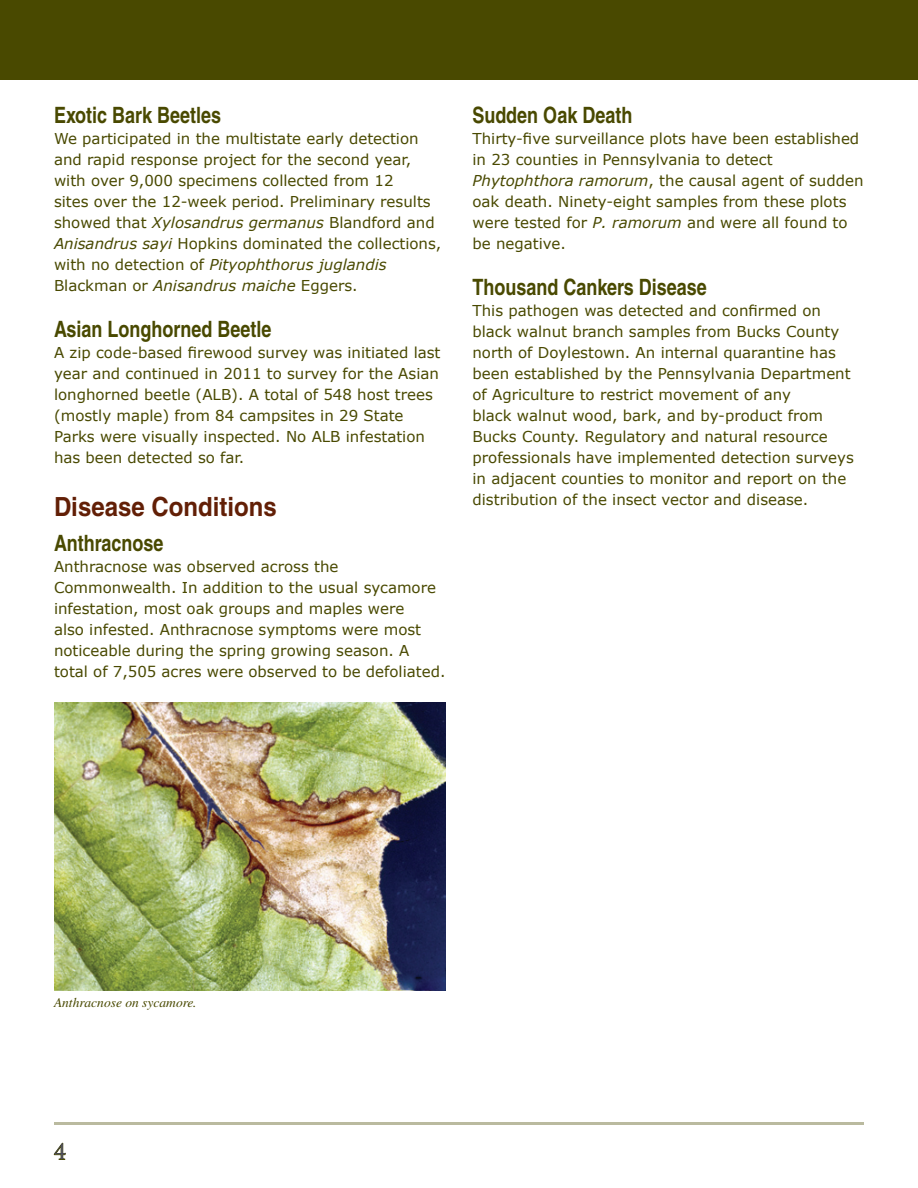
<style>
.page{position:relative;width:918px;height:1188px;background:#fff}
.page>*{position:absolute;margin:0;border:0;box-sizing:border-box;transform-origin:0 0}
.heading1{font:700 26.4px "Helvetica LT Std";color:#621f06;scale:.91 1}
.heading2{font:700 22.5px "Helvetica LT Std";color:#494900;scale:.8 1}
.t1{font:21px "Trajan Pro";color:#49495a}
.text_body1{font:15px/21px "Verdana";color:#494900}
.t2{font:italic 13.5px "Times";color:#494900}
.s1{font-style:italic}
</style>
<div class="page">
<div style="left:0;top:0;width:918px;height:79px;background:#494900"></div>
<svg style="left:54px;top:1143px;width:12px;height:17px"></svg>
<hr style="left:54px;top:1122px;width:810px;height:3px;background:#494900">
<img style="left:54px;top:703px;width:392px;height:288px">
<p class="heading2" style="left:54px;top:101px;width:210px">Exotic Bark Beetles</p>
<p class="text_body1" style="left:54px;top:128px;width:389px">We participated in the multistate early detection and rapid response project for the second year, with over 9,000 specimens collected from 12<br>sites over the 12-week period. Preliminary results showed that <span class="s1">Xylosandrus germanus</span> Blandford and <span class="s1">Anisandrus sayi</span> Hopkins dominated the collections, with no detection of <span class="s1">Pityophthorus juglandis </span>Blackman or <span class="s1">Anisandrus maiche</span> Eggers.</p>
<p class="heading2" style="left:54px;top:315px;width:273px">Asian Longhorned Beetle</p>
<p class="text_body1" style="left:54px;top:342px;width:388px">A zip code-based firewood survey was initiated last year and continued in 2011 to survey for the Asian longhorned beetle (ALB). A total of 548 host trees (mostly maple) from 84 campsites in 29 State Parks were visually inspected. No ALB infestation has been detected so far.</p>
<p class="heading1" style="left:54px;top:491px;width:246px">Disease Conditions</p>
<p class="heading2" style="left:54px;top:530px;width:139px">Anthracnose</p>
<p class="text_body1" style="left:54px;top:556px;width:393px">Anthracnose was observed across the Commonwealth. In addition to the usual sycamore infestation, most oak groups and maples were<br>also infested. Anthracnose symptoms were most noticeable during the spring growing season. A total of 7,505 acres were observed to be defoliated.</p>
<p class="heading2" style="left:472px;top:101px;width:201px">Sudden Oak Death</p>
<p class="text_body1" style="left:472px;top:128px;width:393px">Thirty-five surveillance plots have been established in 23 counties in Pennsylvania to detect <span class="s1">Phytophthora ramorum</span>, the causal agent of sudden oak death. Ninety-eight samples from these plots were tested for <span class="s1">P. ramorum</span> and were all found to be negative.</p>
<p class="heading2" style="left:472px;top:273px;width:295px">Thousand Cankers Disease</p>
<p class="text_body1" style="left:472px;top:300px;width:383px">This pathogen was detected and confirmed on black walnut branch samples from Bucks County north of Doylestown. An internal quarantine has been established by the Pennsylvania Department of Agriculture to restrict movement of any<br>black walnut wood, bark, and by-product from Bucks County. Regulatory and natural resource professionals have implemented detection surveys in adjacent counties to monitor and report on the distribution of the insect vector and disease.</p>
<p class="t2" style="left:54px;top:995px;width:144px">Anthracnose on sycamore.</p>
<p class="t1" style="left:54px;top:1138px;width:13px">4</p>
</div>
